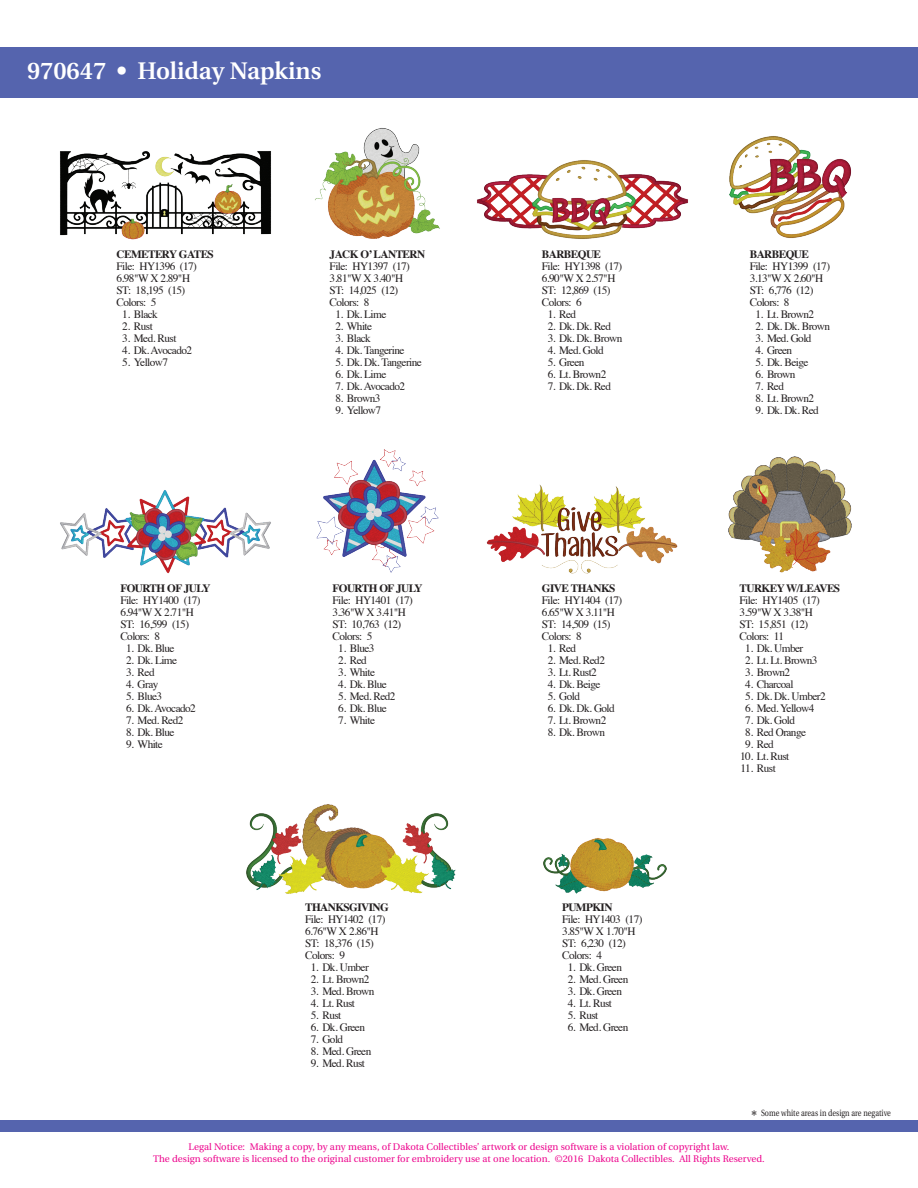
<style>
.page{position:relative;width:918px;height:1188px;background:#fff}
.page>*{position:absolute;margin:0;border:0;box-sizing:border-box;transform-origin:0 0}
.t1{font:600 24px "Utopia";color:#fff}
.t2{font:11.25px/12px "Times";letter-spacing:-.05em;color:#231f20}
.t3{font:700 11.25px "Times";letter-spacing:-.05em;color:#231f20}
.t4{font:9.6px/12px "Utopia";color:#ed028c;text-align:center}
.t5{font:9px "Utopia";color:#231f20;scale:.8 1}
.s1{font-size:15px}
</style>
<div class="page">
<div style="left:0;top:1120px;width:918px;height:12px;background:#5564ae"></div>
<div style="left:0;top:48px;width:918px;height:50px;background:#5564ae"></div>
<img style="left:477px;top:160px;width:211px;height:79px">
<img style="left:60px;top:490px;width:211px;height:84px">
<img style="left:246px;top:804px;width:210px;height:90px">
<img style="left:729px;top:136px;width:122px;height:102px">
<img style="left:316px;top:449px;width:123px;height:124px">
<img style="left:543px;top:838px;width:124px;height:56px">
<img style="left:728px;top:456px;width:124px;height:117px">
<img style="left:486px;top:484px;width:192px;height:90px">
<img style="left:60px;top:151px;width:211px;height:89px">
<img style="left:315px;top:128px;width:125px;height:111px">
<h1 class="t1" style="left:27px;top:58px;width:296px">970647 • Holiday Napkins</h1>
<p class="t3" style="left:117px;top:243px;width:99px">CEMEteRY GATES</p>
<p class="t2" style="left:117px;top:259px;width:82px">File: HY1396 (17)<br>6.98"W X 2.89"H<br>ST: 18,195 (15)<br>Colors: 5</p>
<p class="t2" style="left:122px;top:307px;width:37px">1. Black</p>
<p class="t2" style="left:122px;top:319px;width:32px">2. Rust</p>
<p class="t2" style="left:122px;top:331px;width:56px">3. Med. Rust</p>
<p class="t2" style="left:122px;top:343px;width:71px">4. Dk. Avocado2</p>
<p class="t2" style="left:122px;top:355px;width:47px">5. Yellow7</p>
<p class="t3" style="left:330px;top:243px;width:97px">JACK O’ LANTERN</p>
<p class="t2" style="left:330px;top:259px;width:82px">File: HY1397 (17)<br>3.81"W X 3.40"H<br>ST: 14,025 (12)<br>Colors: 8</p>
<p class="t2" style="left:335px;top:307px;width:53px">1. Dk. Lime</p>
<p class="t2" style="left:335px;top:319px;width:38px">2. White</p>
<p class="t2" style="left:335px;top:331px;width:37px">3. Black</p>
<p class="t2" style="left:335px;top:343px;width:71px">4. Dk. Tangerine</p>
<p class="t2" style="left:335px;top:355px;width:88px">5. Dk. Dk. Tangerine</p>
<p class="t2" style="left:335px;top:367px;width:53px">6. Dk. Lime</p>
<p class="t2" style="left:335px;top:379px;width:71px">7. Dk. Avocado2</p>
<p class="t2" style="left:335px;top:391px;width:46px">8. Brown3</p>
<p class="t2" style="left:335px;top:403px;width:47px">9. Yellow7</p>
<p class="t3" style="left:120px;top:578px;width:92px">FOURTH OF JULY</p>
<p class="t2" style="left:120px;top:593px;width:82px">File: HY1400 (17)<br>6.94"W X 2.71"H<br>ST: 16,599 (15)<br>Colors: 8</p>
<p class="t2" style="left:126px;top:641px;width:50px">1. Dk. Blue</p>
<p class="t2" style="left:126px;top:653px;width:53px">2. Dk. Lime</p>
<p class="t2" style="left:126px;top:665px;width:30px">3. Red</p>
<p class="t2" style="left:126px;top:677px;width:34px">4. Gray</p>
<p class="t2" style="left:126px;top:689px;width:38px">5. Blue3</p>
<p class="t2" style="left:126px;top:701px;width:71px">6. Dk. Avocado2</p>
<p class="t2" style="left:126px;top:713px;width:59px">7. Med. Red2</p>
<p class="t2" style="left:126px;top:725px;width:50px">8. Dk. Blue</p>
<p class="t2" style="left:126px;top:737px;width:38px">9. White</p>
<p class="t3" style="left:333px;top:578px;width:92px">FOURTH OF JULY</p>
<p class="t2" style="left:333px;top:593px;width:82px">File: HY1401 (17)<br>3.36"W X 3.41"H<br>ST: 10,763 (12)<br>Colors: 5</p>
<p class="t2" style="left:338px;top:641px;width:38px">1. Blue3</p>
<p class="t2" style="left:338px;top:653px;width:30px">2. Red</p>
<p class="t2" style="left:338px;top:665px;width:38px">3. White</p>
<p class="t2" style="left:338px;top:677px;width:50px">4. Dk. Blue</p>
<p class="t2" style="left:338px;top:689px;width:59px">5. Med. Red2</p>
<p class="t2" style="left:338px;top:701px;width:50px">6. Dk. Blue</p>
<p class="t2" style="left:338px;top:713px;width:38px">7. White</p>
<p class="t3" style="left:305px;top:897px;width:85px">THANKSGIVING</p>
<p class="t2" style="left:305px;top:913px;width:82px">File: HY1402 (17)<br>6.76"W X 2.86"H<br>ST: 18,376 (15)<br>Colors: 9</p>
<p class="t2" style="left:311px;top:961px;width:59px">1. Dk. Umber</p>
<p class="t2" style="left:311px;top:973px;width:60px">2. Lt. Brown2</p>
<p class="t2" style="left:311px;top:985px;width:65px">3. Med. Brown</p>
<p class="t2" style="left:311px;top:997px;width:46px">4. Lt. Rust</p>
<p class="t2" style="left:311px;top:1009px;width:32px">5. Rust</p>
<p class="t2" style="left:311px;top:1021px;width:56px">6. Dk. Green</p>
<p class="t2" style="left:311px;top:1033px;width:34px">7. Gold</p>
<p class="t2" style="left:311px;top:1045px;width:62px">8. Med. Green</p>
<p class="t2" style="left:311px;top:1057px;width:56px">9. Med. Rust</p>
<p class="t3" style="left:542px;top:243px;width:61px">BARBEQUE</p>
<p class="t2" style="left:542px;top:259px;width:82px">File: HY1398 (17)<br>6.90"W X 2.57"H<br>ST: 12,869 (15)<br>Colors: 6</p>
<p class="t2" style="left:548px;top:307px;width:30px">1. Red</p>
<p class="t2" style="left:548px;top:319px;width:65px">2. Dk. Dk. Red</p>
<p class="t2" style="left:548px;top:331px;width:76px">3. Dk. Dk. Brown</p>
<p class="t2" style="left:548px;top:343px;width:58px">4. Med. Gold</p>
<p class="t2" style="left:548px;top:355px;width:38px">5. Green</p>
<p class="t2" style="left:548px;top:367px;width:60px">6. Lt. Brown2</p>
<p class="t2" style="left:548px;top:379px;width:65px">7. Dk. Dk. Red</p>
<p class="t3" style="left:542px;top:578px;width:75px">GIVE THANKS</p>
<p class="t2" style="left:542px;top:593px;width:82px">File: HY1404 (17)<br>6.65"W X 3.11"H<br>ST: 14,509 (15)<br>Colors: 8</p>
<p class="t2" style="left:548px;top:641px;width:30px">1. Red</p>
<p class="t2" style="left:548px;top:653px;width:59px">2. Med. Red2</p>
<p class="t2" style="left:548px;top:665px;width:51px">3. Lt. Rust2</p>
<p class="t2" style="left:548px;top:677px;width:54px">4. Dk. Beige</p>
<p class="t2" style="left:548px;top:689px;width:34px">5. Gold</p>
<p class="t2" style="left:548px;top:701px;width:69px">6. Dk. Dk. Gold</p>
<p class="t2" style="left:548px;top:713px;width:60px">7. Lt. Brown2</p>
<p class="t2" style="left:548px;top:725px;width:59px">8. Dk. Brown</p>
<p class="t3" style="left:562px;top:897px;width:52px">PUMPKIN</p>
<p class="t2" style="left:562px;top:913px;width:82px">File: HY1403 (17)<br>3.85"W X 1.70"H<br>ST: 6,230 (12)<br>Colors: 4</p>
<p class="t2" style="left:568px;top:961px;width:56px">1. Dk. Green</p>
<p class="t2" style="left:568px;top:973px;width:62px">2. Med. Green</p>
<p class="t2" style="left:568px;top:985px;width:56px">3. Dk. Green</p>
<p class="t2" style="left:568px;top:997px;width:46px">4. Lt. Rust</p>
<p class="t2" style="left:568px;top:1009px;width:32px">5. Rust</p>
<p class="t2" style="left:568px;top:1021px;width:62px">6. Med. Green</p>
<p class="t3" style="left:750px;top:243px;width:61px">BARBEQUE</p>
<p class="t2" style="left:750px;top:259px;width:82px">File: HY1399 (17)<br>3.13"W X 2.60"H<br>ST: 6,776 (12)<br>Colors: 8</p>
<p class="t2" style="left:755px;top:307px;width:60px">1. Lt. Brown2</p>
<p class="t2" style="left:755px;top:319px;width:76px">2. Dk. Dk. Brown</p>
<p class="t2" style="left:755px;top:331px;width:58px">3. Med. Gold</p>
<p class="t2" style="left:755px;top:343px;width:38px">4. Green</p>
<p class="t2" style="left:755px;top:355px;width:54px">5. Dk. Beige</p>
<p class="t2" style="left:755px;top:367px;width:41px">6. Brown</p>
<p class="t2" style="left:755px;top:379px;width:30px">7. Red</p>
<p class="t2" style="left:755px;top:391px;width:60px">8. Lt. Brown2</p>
<p class="t2" style="left:755px;top:403px;width:65px">9. Dk. Dk. Red</p>
<p class="t3" style="left:740px;top:578px;width:102px">TURKEY W/LEAVES</p>
<p class="t2" style="left:740px;top:593px;width:82px">File: HY1405 (17)<br>3.59"W X 3.38"H<br>ST: 15,851 (12)<br>Colors: 11</p>
<p class="t2" style="left:745px;top:642px;width:59px">1. Dk. Umber</p>
<p class="t2" style="left:745px;top:654px;width:74px">2. Lt. Lt. Brown3</p>
<p class="t2" style="left:745px;top:666px;width:46px">3. Brown2</p>
<p class="t2" style="left:745px;top:678px;width:50px">4. Charcoal</p>
<p class="t2" style="left:745px;top:690px;width:82px">5. Dk. Dk. Umber2</p>
<p class="t2" style="left:745px;top:702px;width:71px">6. Med. Yellow4</p>
<p class="t2" style="left:745px;top:714px;width:51px">7. Dk. Gold</p>
<p class="t2" style="left:745px;top:726px;width:62px">8. Red Orange</p>
<p class="t2" style="left:745px;top:738px;width:30px">9. Red</p>
<p class="t2" style="left:740px;top:750px;width:51px">10. Lt. Rust</p>
<p class="t2" style="left:741px;top:762px;width:37px">11. Rust</p>
<p class="t5" style="left:751px;top:1108px;width:176px"><span class="s1">*</span> Some white areas in design are negative</p>
<p class="t4" style="left:153px;top:1141px;width:613px">Legal Notice: Making a copy, by any means, of Dakota Collectibles’ artwork or design software is a violation of copyright law.<br>The design software is licensed to the original customer for embroidery use at one location. ©2016 Dakota Collectibles. All Rights Reserved.</p>
</div>
